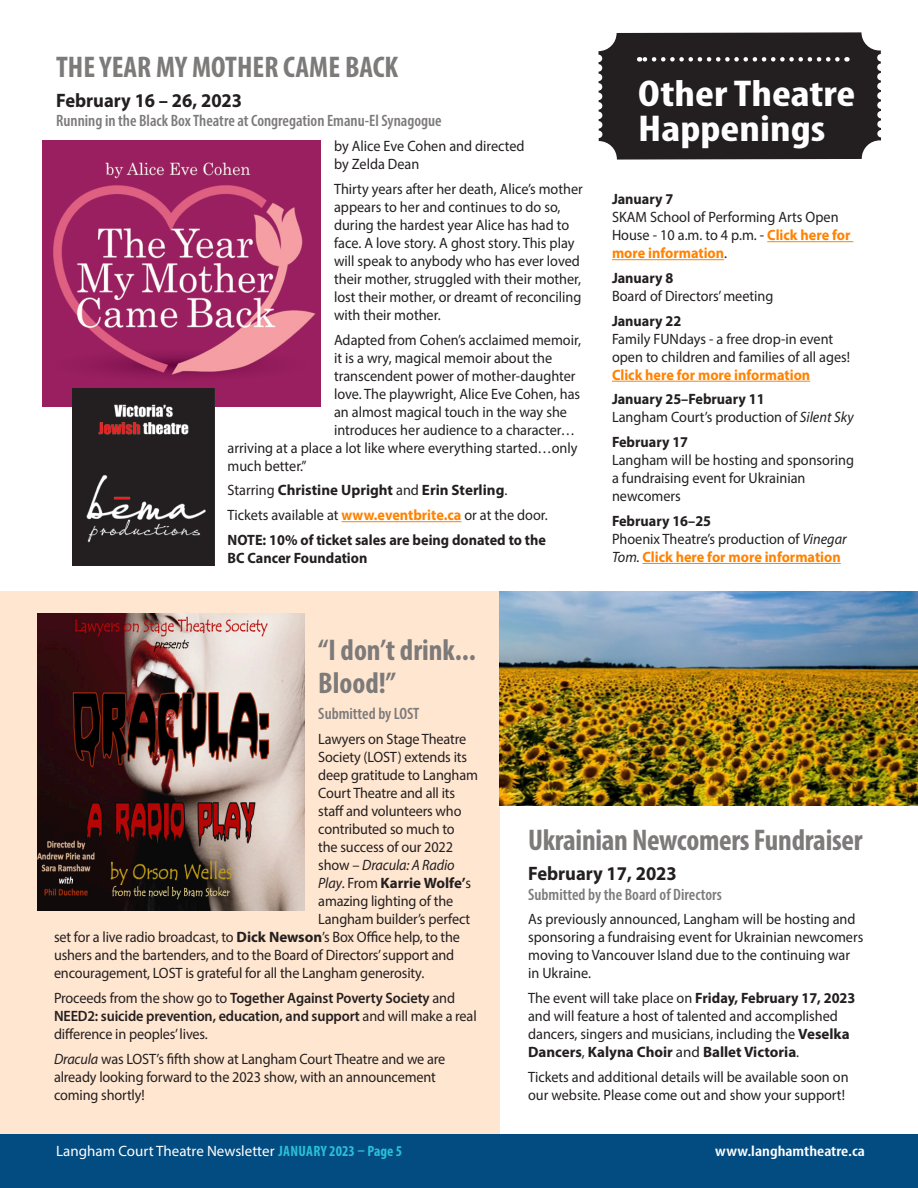
<style>
.page{position:relative;width:918px;height:1188px;background:#fff}
.page>*{position:absolute;margin:0;border:0;box-sizing:border-box;transform-origin:0 0}
.Heading{font:700 condensed 37.5px "Myriad Pro";color:#fff;scale:1.2 1}
.Heading-2{font:700 condensed 30px/33px "Myriad Pro";letter-spacing:-.01em;color:#7d7a7a}
.Dates_for_workshops{font:700 19.5px "Myriad Pro";color:#231f20;scale:.95 1}
.Submitted_By{font:600 condensed 16.5px "Myriad Pro";color:#7d7a7a}
.Body_-_Regular{font:15px/18px "Myriad Pro";color:#231f20;scale:.95 1}
.Body_-_Regular-2{font:600 15px/18px "Myriad Pro";letter-spacing:-.01em;color:#231f20;scale:.95 1}
.Dates_for_workshops-2{font:700 15px "Myriad Pro";color:#231f20;scale:.95 1}
.Body_-_Regular-3{font:700 15px "Myriad Pro";color:#231f20}
.Body_-_Regular-4{font:700 15px/18px "Myriad Pro";color:#231f20;scale:.95 1}
.t1{font:15px "Myriad Pro";color:#fff}
.t2{font:600 condensed 15px "Myriad Pro";color:#fff;scale:1.2 1}
.Body_-_Regular-5{font:italic 15px "Myriad Pro";letter-spacing:-.01em;color:#231f20;scale:.95 1}
.s1{font-weight:400}
.s2{font-weight:700;color:#ff8200}
.s3{font-style:italic}
.s4{font-style:normal}
.s5{font-weight:400;font-style:italic}
.s6{font-weight:700}
.s7{font-weight:700;font-stretch:condensed;color:#29bfd7}
</style>
<div class="page">
<div style="left:0;top:1134px;width:918px;height:54px;background:#034c81"></div>
<div style="left:0;top:592px;width:500px;height:542px;background:#ffe6d0"></div>
<svg style="left:599px;top:32px;width:282px;height:128px;background:#302c2d"></svg>
<hr style="left:342px;top:521px;width:119px;height:1px;background:#ff8200">
<img style="left:42px;top:141px;width:279px;height:265px">
<img style="left:72px;top:388px;width:142px;height:177px">
<hr style="left:767px;top:241px;width:86px;height:1px;background:#ff8200">
<hr style="left:612px;top:259px;width:112px;height:1px;background:#ff8200">
<hr style="left:612px;top:381px;width:198px;height:1px;background:#ff8200">
<hr style="left:642px;top:563px;width:199px;height:1px;background:#ff8200">
<img style="left:38px;top:614px;width:267px;height:296px">
<img style="left:500px;top:592px;width:418px;height:214px">
<p class="Heading-2" style="left:56px;top:49px;width:344px">THE YEAR MY MOTHER CAME BACK</p>
<p class="Dates_for_workshops" style="left:56px;top:87px;width:197px">February 16 – 26, 2023</p>
<p class="Submitted_By" style="left:56px;top:111px;width:387px">Running in the Black Box Theatre at Congregation Emanu-El Synagogue</p>
<p class="Body_-_Regular" style="left:334px;top:137px;width:202px">by Alice Eve Cohen and directed by Zelda Dean</p>
<p class="Body_-_Regular" style="left:334px;top:180px;width:263px">Thirty years after her death, Alice’s mother appears to her and continues to do so, during the hardest year Alice has had to face. A love story. A ghost story. This play will speak to anybody who has ever loved their mother, struggled with their mother, lost their mother, or dreamt of reconciling with their mother.</p>
<p class="Body_-_Regular" style="left:334px;top:330px;width:261px">Adapted from Cohen’s acclaimed memoir,</p>
<p class="Body_-_Regular" style="left:334px;top:348px;width:231px">it is a wry, magical memoir about the</p>
<p class="Body_-_Regular" style="left:334px;top:366px;width:256px">transcendent power of mother-daughter</p>
<p class="Body_-_Regular" style="left:334px;top:384px;width:261px">love. The playwright, Alice Eve Cohen, has</p>
<p class="Body_-_Regular" style="left:334px;top:402px;width:247px">an almost magical touch in the way she</p>
<p class="Body_-_Regular" style="left:334px;top:420px;width:255px">introduces her audience to a character…</p>
<p class="Body_-_Regular" style="left:228px;top:438px;width:370px">arriving at a place a lot like where everything started…only</p>
<p class="Body_-_Regular" style="left:228px;top:456px;width:85px">much better.”</p>
<p class="Body_-_Regular-3" style="left:228px;top:481px;width:281px"><span class="s1">Starring</span> Christine Upright <span class="s1">and</span> Erin Sterling<span class="s1">.</span></p>
<p class="Body_-_Regular" style="left:228px;top:506px;width:339px">Tickets available at <span class="s2">www.eventbrite.ca</span> or at the door.</p>
<p class="Body_-_Regular-4" style="left:228px;top:530px;width:337px">NOTE: 10% of ticket sales are being donated to the<br>BC Cancer Foundation</p>
<p class="Heading" style="left:638px;top:70px;width:182px">Other Theatre</p>
<p class="Heading" style="left:638px;top:105px;width:157px">Happenings</p>
<p class="Dates_for_workshops-2" style="left:612px;top:189px;width:66px">January 7</p>
<p class="Body_-_Regular" style="left:612px;top:208px;width:253px">SKAM School of Performing Arts Open<br>House - 10 a.m. to 4 p.m. - <span class="s2">Click here for more information</span>.</p>
<p class="Dates_for_workshops-2" style="left:612px;top:268px;width:66px">January 8</p>
<p class="Body_-_Regular" style="left:612px;top:287px;width:171px">Board of Directors’ meeting</p>
<p class="Dates_for_workshops-2" style="left:612px;top:311px;width:74px">January 22</p>
<p class="Body_-_Regular" style="left:612px;top:329px;width:252px">Family FUNdays - a free drop-in event open to children and families of all ages!<br><span class="s2">Click here for more information</span></p>
<p class="Dates_for_workshops-2" style="left:612px;top:390px;width:162px">January 25–February 11</p>
<p class="Body_-_Regular" style="left:612px;top:408px;width:256px">Langham Court’s production of <span class="s3">Silent Sky</span></p>
<p class="Dates_for_workshops-2" style="left:612px;top:432px;width:82px">February 17</p>
<p class="Body_-_Regular" style="left:612px;top:451px;width:256px">Langham will be hosting and sponsoring a fundraising event for Ukrainian newcomers</p>
<p class="Dates_for_workshops-2" style="left:612px;top:511px;width:106px">February 16–25</p>
<p class="Body_-_Regular" style="left:612px;top:530px;width:249px">Phoenix Theatre’s production of <span class="s3">Vinegar<br>Tom.</span> <span class="s2">Click here for more information</span></p>
<p class="Heading-2" style="left:318px;top:633px;width:159px">“I don’t drink...<br>Blood!”</p>
<p class="Submitted_By" style="left:318px;top:704px;width:103px">Submitted by LOST</p>
<p class="Body_-_Regular" style="left:318px;top:730px;width:157px">Lawyers on Stage Theatre</p>
<p class="Body_-_Regular" style="left:318px;top:748px;width:158px">Society (LOST) extends its</p>
<p class="Body_-_Regular" style="left:318px;top:766px;width:170px">deep gratitude to Langham</p>
<p class="Body_-_Regular" style="left:318px;top:784px;width:146px">Court Theatre and all its</p>
<p class="Body_-_Regular" style="left:318px;top:802px;width:152px">staff and volunteers who</p>
<p class="Body_-_Regular" style="left:318px;top:820px;width:145px">contributed so much to</p>
<p class="Body_-_Regular" style="left:318px;top:838px;width:143px">the success of our 2022</p>
<p class="Body_-_Regular-5" style="left:318px;top:856px;width:145px"><span class="s4">show –</span> Dracula: A Radio</p>
<p class="Body_-_Regular-3" style="left:318px;top:873px;width:154px"><span class="s5">Play</span><span class="s1">. From</span> Karrie Wolfe’<span class="s1">s</span></p>
<p class="Body_-_Regular" style="left:318px;top:892px;width:144px">amazing lighting of the</p>
<p class="Body_-_Regular" style="left:318px;top:910px;width:161px">Langham builder’s perfect</p>
<p class="Body_-_Regular" style="left:54px;top:928px;width:429px">set for a live radio broadcast, to <span class="s6">Dick Newson</span>’s Box Office help, to the</p>
<p class="Body_-_Regular" style="left:54px;top:946px;width:423px">ushers and the bartenders, and to the Board of Directors’ support and</p>
<p class="Body_-_Regular" style="left:54px;top:964px;width:391px">encouragement, LOST is grateful for all the Langham generosity.</p>
<p class="Body_-_Regular-2" style="left:54px;top:988px;width:446px"><span class="s1">Proceeds from the show go to</span> Together Against Poverty Society <span class="s1">and<br></span>NEED2: suicide prevention, education, and support <span class="s1">and will make a real difference in peoples’ lives.</span></p>
<p class="Body_-_Regular" style="left:54px;top:1049px;width:414px"><span class="s3">Dracula</span> was LOST’s fifth show at Langham Court Theatre and we are already looking forward to the 2023 show, with an announcement coming shortly!</p>
<p class="Heading-2" style="left:528px;top:823px;width:336px">Ukrainian Newcomers Fundraiser</p>
<p class="Dates_for_workshops" style="left:528px;top:861px;width:158px">February 17, 2023</p>
<p class="Submitted_By" style="left:528px;top:884px;width:195px">Submitted by the Board of Directors</p>
<p class="Body_-_Regular" style="left:528px;top:910px;width:354px">As previously announced, Langham will be hosting and sponsoring a fundraising event for Ukrainian newcomers moving to Vancouver Island due to the continuing war in Ukraine.</p>
<p class="Body_-_Regular" style="left:528px;top:989px;width:346px">The event will take place on <span class="s6">Friday, February 17, 2023 </span>and will feature a host of talented and accomplished dancers, singers and musicians, including the <span class="s6">Veselka Dancers</span>, <span class="s6">Kalyna Choir</span> and <span class="s6">Ballet Victoria</span>.</p>
<p class="Body_-_Regular" style="left:528px;top:1068px;width:339px">Tickets and additional details will be available soon on our website. Please come out and show your support!</p>
<p class="t1" style="left:56px;top:1142px;width:348px">Langham Court Theatre Newsletter <span class="s7">JANUARY 2023 – Page 5</span></p>
<p class="t2" style="left:715px;top:1142px;width:126px">www.langhamtheatre.ca</p>
</div>
